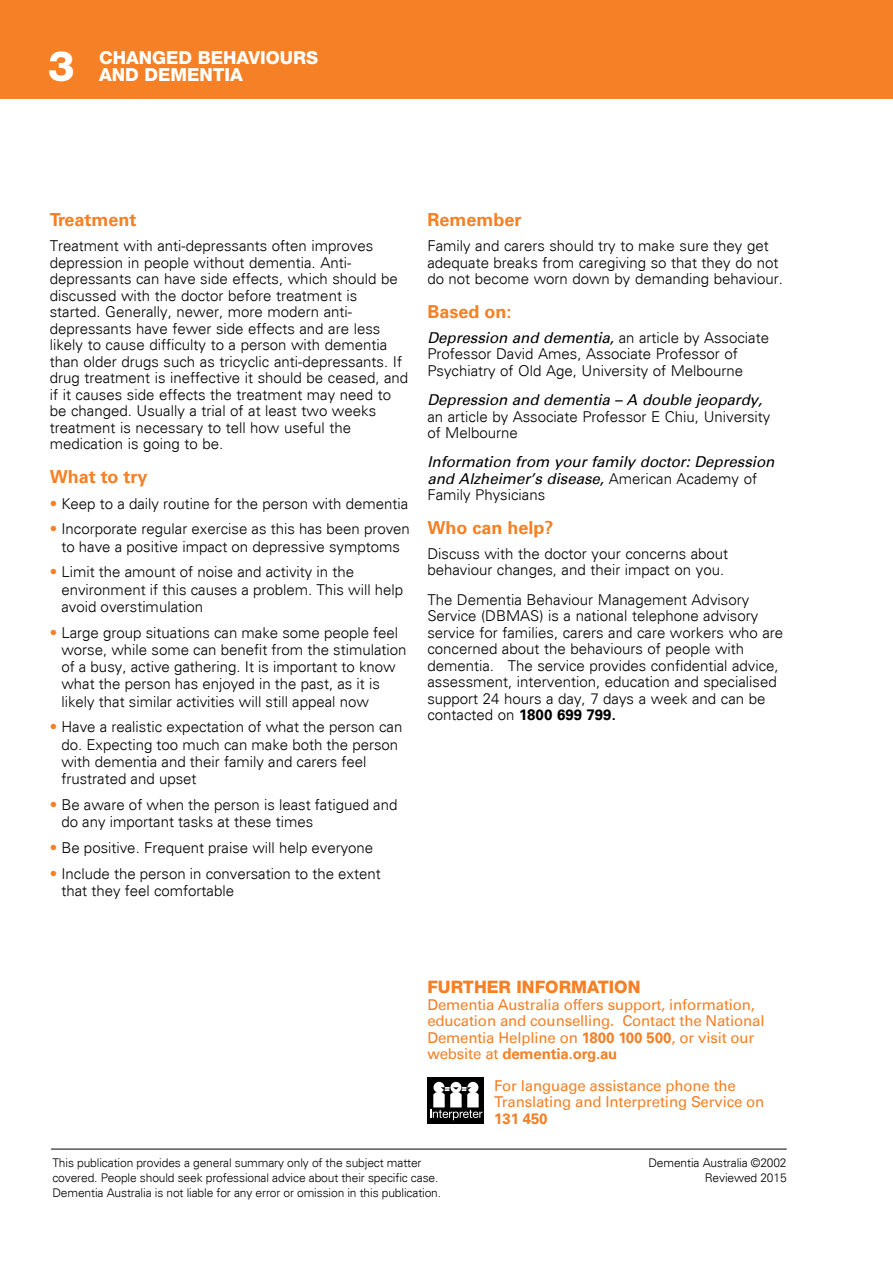
<style>
.page{position:relative;width:893px;height:1263px;background:#fff}
.page>*{position:absolute;margin:0;border:0;box-sizing:border-box;transform-origin:0 0}
.t1{font:800 42px "Helvetica Neue LT Std";color:#fff}
.t2{font:700 18px "Univers LT Std";color:#f58025}
.t3{font:800 18px "Helvetica Neue LT Std";color:#fff}
.t4{font:800 17.25px "Helvetica Neue LT Std";color:#f58025}
.t5{font:300 15px/16.5px "Univers";color:#000}
.t6{font:15px/16.5px "Univers LT Std";letter-spacing:-.01em;color:#f58025}
.t7{font:italic 15px/16.5px "Univers";color:#000}
.t8{font:700 15px "Univers LT Std";letter-spacing:-.01em;color:#f58025}
.t9{font:300 12px/15px "Univers";letter-spacing:-.01em;color:#000}
.s1{color:#f58025}
.s2{font-weight:400;font-style:italic}
.s3{font-weight:300;font-style:normal}
.s4{font-family:"Univers LT Std";font-weight:700}
.s5{font-weight:700}
</style>
<div class="page">
<div style="left:0;top:0;width:893px;height:99px;background:#f58025"></div>
<hr style="left:51px;top:1149px;width:736px;height:1px;background:#000">
<div style="left:427px;top:1077px;width:57px;height:47px;background:#000"></div>
<div style="left:467px;top:1082px;width:11px;height:11px;background:#fff;border-radius:50%"></div>
<div style="left:433px;top:1082px;width:11px;height:11px;background:#fff;border-radius:50%"></div>
<div style="left:450px;top:1082px;width:11px;height:11px;background:#fff;border-radius:50%"></div>
<svg style="left:430px;top:1087px;width:53px;height:33px"></svg>
<h1 class="t1" style="left:48px;top:41px;width:28px">3</h1>
<p class="t3" style="left:99px;top:46px;width:220px">CHANGED BEHAVIOURS</p>
<p class="t3" style="left:99px;top:64px;width:145px">AND DEMENTIA</p>
<p class="t2" style="left:50px;top:209px;width:88px">Treatment</p>
<p class="t5" style="left:50px;top:238px;width:360px">Treatment with anti-depressants often improves depression in people without dementia. Anti&shy;depressants can have side effects, which should be discussed with the doctor before treatment is started. Generally, newer, more modern anti&shy;depressants have fewer side effects and are less likely to cause difficulty to a person with dementia than older drugs such as tricyclic anti-depressants. If drug treatment is ineffective it should be ceased, and if it causes side effects the treatment may need to be changed. Usually a trial of at least two weeks treatment is necessary to tell how useful the medication is going to be.</p>
<p class="t2" style="left:50px;top:466px;width:99px">What to try</p>
<p class="t5" style="left:50px;top:495px;width:360px"><span class="s1">•</span> Keep to a daily routine for the person with dementia</p>
<p class="t5" style="left:50px;top:520px;width:362px;line-height:17.2px;text-align:center"><span class="s1">•</span> Incorporate regular exercise as this has been proven to have a positive impact on depressive symptoms</p>
<p class="t5" style="left:61px;top:563px;width:343px;line-height:17.2px;text-indent:-12px"><span class="s1">•</span> Limit the amount of noise and activity in the environment if this causes a problem. This will help avoid overstimulation</p>
<p class="t5" style="left:61px;top:624px;width:347px;line-height:17.2px;text-indent:-12px"><span class="s1">•</span> Large group situations can make some people feel worse, while some can benefit from the stimulation of a busy, active gathering. It is important to know what the person has enjoyed in the past, as it is likely that similar activities will still appeal now</p>
<p class="t5" style="left:61px;top:718px;width:342px;line-height:17.2px;text-indent:-12px"><span class="s1">•</span> Have a realistic expectation of what the person can do. Expecting too much can make both the person with dementia and their family and carers feel frustrated and upset</p>
<p class="t5" style="left:61px;top:796px;width:337px;line-height:17.2px;text-indent:-12px"><span class="s1">•</span> Be aware of when the person is least fatigued and do any important tasks at these times</p>
<p class="t5" style="left:50px;top:839px;width:325px"><span class="s1">•</span> Be positive. Frequent praise will help everyone</p>
<p class="t5" style="left:61px;top:865px;width:321px;line-height:17.2px;text-indent:-12px"><span class="s1">•</span> Include the person in conversation to the extent that they feel comfortable</p>
<p class="t2" style="left:427px;top:209px;width:96px">Remember</p>
<p class="t5" style="left:427px;top:238px;width:357px">Family and carers should try to make sure they get adequate breaks from caregiving so that they do not do not become worn down by demanding behaviour.</p>
<p class="t2" style="left:427px;top:301px;width:86px">Based on:</p>
<p class="t5" style="left:427px;top:329px;width:343px"><span class="s2">Depression and dementia,</span> an article by Associate<br>Professor David Ames, Associate Professor of<br>Psychiatry of Old Age, University of Melbourne</p>
<p class="t7" style="left:427px;top:392px;width:337px">Depression and dementia – A double jeopardy,</p>
<p class="t5" style="left:427px;top:408px;width:344px">an article by Associate Professor E Chiu, University of Melbourne</p>
<p class="t7" style="left:427px;top:454px;width:349px">Information from your family doctor: Depression and Alzheimer’s disease, <span class="s3">American Academy of<br>Family Physicians</span></p>
<p class="t2" style="left:427px;top:517px;width:128px">Who can help?</p>
<p class="t5" style="left:427px;top:545px;width:302px">Discuss with the doctor your concerns about behaviour changes, and their impact on you.</p>
<p class="t5" style="left:427px;top:591px;width:357px">The Dementia Behaviour Management Advisory Service (DBMAS) is a national telephone advisory service for families, carers and care workers who are concerned about the behaviours of people with dementia. The service provides confidential advice, assessment, intervention, education and specialised support 24 hours a day, 7 days a week and can be contacted on <span class="s4">1800 699 799.</span></p>
<p class="t4" style="left:427px;top:977px;width:24px">FURTHER</p>
<p class="t4" style="left:516px;top:977px;width:19px">INFORMATION</p>
<p class="t6" style="left:427px;top:996px;width:339px">Dementia Australia offers support, information, education and counselling. Contact the National Dementia Helpline on <span class="s5">1800 100 500</span>, or visit our website at <span class="s5">dementia.org.au</span></p>
<p class="t6" style="left:494px;top:1077px;width:272px">For language assistance phone the<br>Translating and Interpreting Service on</p>
<p class="t8" style="left:494px;top:1110px;width:55px">131 450</p>
<p class="t9" style="left:648px;top:1156px;width:140px;text-align:right">Dementia Australia ©2002<br>Reviewed 2015</p>
<p class="t9" style="left:52px;top:1156px;width:390px">This publication provides a general summary only of the subject matter covered. People should seek professional advice about their specific case.<br>Dementia Australia is not liable for any error or omission in this publication.</p>
</div>
